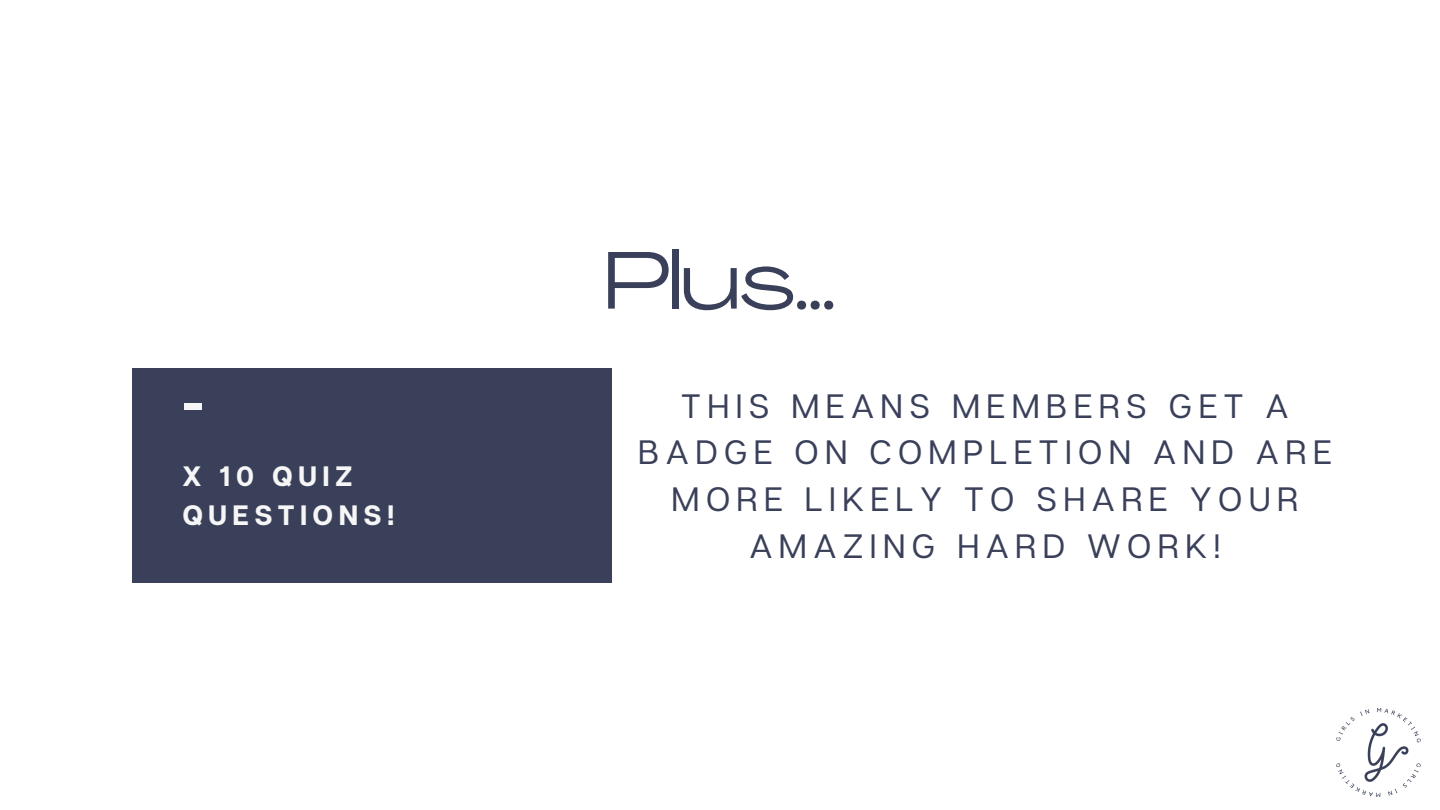
<style>
.page{position:relative;width:1440px;height:810px;background:#fff}
.page>*{position:absolute;margin:0;border:0;box-sizing:border-box;transform-origin:0 0}
.t1{font:80.3px "Agrandir Grand";color:#3a405a}
.t2{font:700 56px "Articulat CF";color:#f6f6f6}
.t3{font:33.8px/46.7px "Articulat CF";letter-spacing:.19em;color:#3a405a;text-align:center}
.t4{font:700 28px/39px "Articulat CF";letter-spacing:.19em;color:#f6f6f6}
</style>
<div class="page">
<div style="left:132px;top:368px;width:480px;height:214px;background:#3a405a"></div>
<img style="left:1337px;top:709px;width:84px;height:87px">
<h1 class="t1" style="left:604px;top:248px;width:233px">Plus...</h1>
<h2 class="t2" style="left:182px;top:367px;width:23px">-</h2>
<p class="t3" style="left:638px;top:382px;width:695px">THIS MEANS MEMBERS GET A<br>BADGE ON COMPLETION AND ARE<br>MORE LIKELY TO SHARE YOUR<br>AMAZING HARD WORK!</p>
<p class="t4" style="left:182px;top:455px;width:214px">X 10 QUIZ<br>QUESTIONS!</p>
</div>
